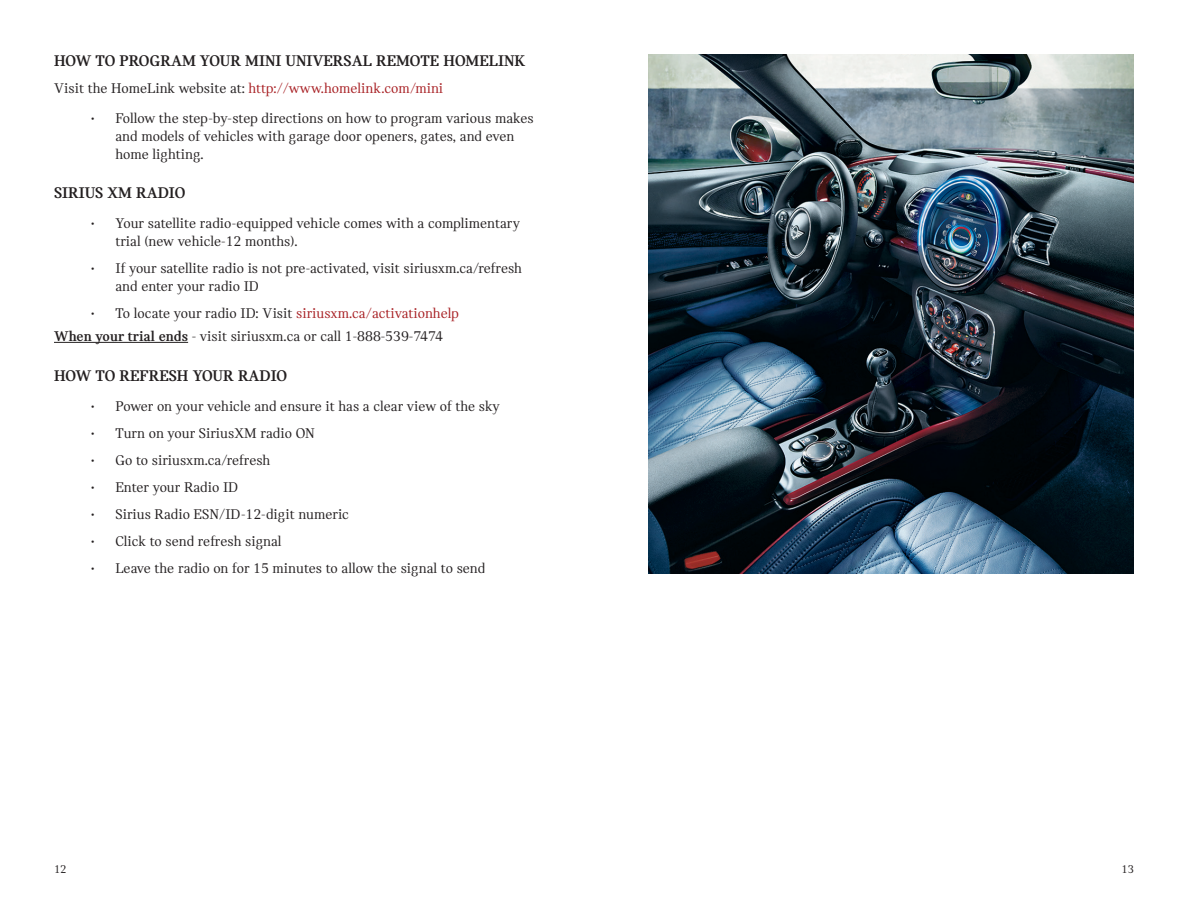
<style>
.page{position:relative;width:1188px;height:918px;background:#fff}
.page>*{position:absolute;margin:0;border:0;box-sizing:border-box;transform-origin:0 0}
.Sub_Headline{font:16.5px "MINI Serif Headline";color:#231f20}
.t1{font:15px/18px "MINI Serif";color:#231f20}
.Sub_Headline-2{font:15px "MINI Serif";color:#a71e22}
.t2{font:12px "MINI Serif";color:#231f20}
.s1{color:#231f20}
.s2{color:#a71e22}
.s3{font-weight:700}
</style>
<div class="page">
<hr style="left:54px;top:342px;width:134px;height:1px;background:#231f20">
<img style="left:648px;top:54px;width:486px;height:519px">
<p class="Sub_Headline" style="left:54px;top:52px;width:473px">HOW TO PROGRAM YOUR MINI UNIVERSAL REMOTE HOMELINK</p>
<p class="Sub_Headline-2" style="left:54px;top:80px;width:391px"><span class="s1">Visit the HomeLink website at:</span> http://www.homelink.com/mini</p>
<p class="t1" style="left:116px;top:110px;width:420px;text-indent:-24px">• Follow the step-by-step directions on how to program various makes and models of vehicles with garage door openers, gates, and even home lighting.</p>
<p class="Sub_Headline" style="left:54px;top:184px;width:133px">SIRIUS XM RADIO</p>
<p class="t1" style="left:116px;top:215px;width:406px;text-indent:-24px">• Your satellite radio-equipped vehicle comes with a complimentary trial (new vehicle-12 months).</p>
<p class="t1" style="left:116px;top:260px;width:408px;text-indent:-24px">• If your satellite radio is not pre-activated, visit siriusxm.ca/refresh and enter your radio ID</p>
<p class="t1" style="left:91px;top:305px;width:369px">• To locate your radio ID: Visit <span class="s2">siriusxm.ca/activationhelp</span></p>
<p class="t1" style="left:54px;top:327px;width:391px"><span class="s3">When your trial ends</span> - visit siriusxm.ca or call 1-888-539-7474</p>
<p class="Sub_Headline" style="left:54px;top:367px;width:235px">HOW TO REFRESH YOUR RADIO</p>
<p class="t1" style="left:91px;top:398px;width:410px">• Power on your vehicle and ensure it has a clear view of the sky</p>
<p class="t1" style="left:91px;top:425px;width:225px">• Turn on your SiriusXM radio ON</p>
<p class="t1" style="left:91px;top:452px;width:181px">• Go to siriusxm.ca/refresh</p>
<p class="t1" style="left:91px;top:479px;width:148px">• Enter your Radio ID</p>
<p class="t1" style="left:91px;top:506px;width:259px">• Sirius Radio ESN/ID-12-digit numeric</p>
<p class="t1" style="left:91px;top:533px;width:192px">• Click to send refresh signal</p>
<p class="t1" style="left:91px;top:560px;width:395px">• Leave the radio on for 15 minutes to allow the signal to send</p>
<p class="t2" style="left:54px;top:863px;width:14px">12</p>
<p class="t2" style="left:1121px;top:863px;width:14px">13</p>
</div>
